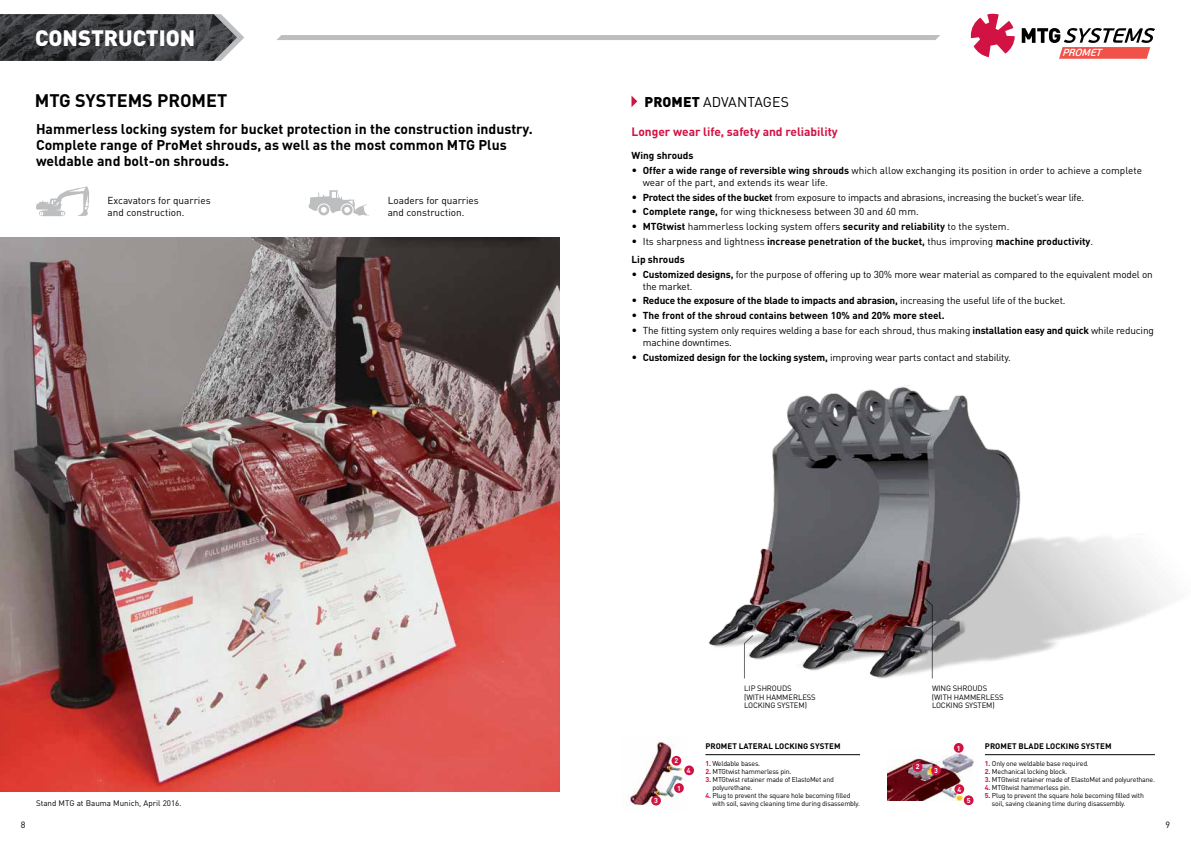
<style>
.page{position:relative;width:1191px;height:842px;background:#fff}
.page>*{position:absolute;margin:0;border:0;box-sizing:border-box;transform-origin:0 0}
.t1{font:900 22px "DIN Pro";color:#fff}
.t2{font:700 18px "DIN Pro";color:#000}
.t3{font:700 14px/16px "DIN Pro";color:#000}
.t4{font:14px "DIN Pro";letter-spacing:.01em;color:#000}
.t5{font:700 12px "DIN Pro";color:#d21242}
.t6{font:italic 600 10.2px "PF Beau Sans Pro";color:#fff;scale:.96 1}
.t7{font:10px/12px "DIN Pro";letter-spacing:-.015em;color:#000}
.t8{font:700 10px/17.7px "DIN Pro";color:#000}
.t9{font:9px "DIN Pro";color:#000}
.t10{font:700 8px "DIN Pro";letter-spacing:.01em;color:#000}
.t11{font:8px "DIN Pro";color:#000}
.t12{font:7.7px/8.5px "DIN Pro";letter-spacing:-.01em;color:#000}
.t13{font:7px/8px "DIN Pro";letter-spacing:-.025em;color:#000}
.t14{font:700 7px "DIN Pro";color:#fff}
.s1{font-weight:900}
.s2{font-size:11px}
.s3{font-weight:700}
.s4{font-weight:400;font-size:11px}
.s5{font-weight:400}
.s6{font-weight:700;color:#d21242}
</style>
<div class="page">
<div style="left:277px;top:35px;width:663px;height:5px;background:#bcbec0"></div>
<svg style="left:237px;top:30px;width:7px;height:15px"></svg>
<img style="left:0;top:14px;width:237px;height:47px">
<svg style="left:631px;top:96px;width:6px;height:11px"></svg>
<img style="left:708px;top:387px;width:335px;height:292px">
<svg style="left:744px;top:635px;width:9px;height:44px"></svg>
<svg style="left:923px;top:597px;width:9px;height:82px"></svg>
<svg style="left:971px;top:14px;width:43px;height:43px"></svg>
<svg style="left:1021px;top:28px;width:134px;height:31px"></svg>
<svg style="left:36px;top:186px;width:53px;height:31px"></svg>
<svg style="left:308px;top:190px;width:61px;height:26px"></svg>
<img style="left:887px;top:750px;width:86px;height:51px">
<svg style="left:957px;top:795px;width:5px;height:5px"></svg>
<div style="left:954px;top:743px;width:9px;height:10px;background:#d21242;border-radius:50%"></div>
<div style="left:912px;top:762px;width:10px;height:10px;background:#d21242;border-radius:50%"></div>
<div style="left:931px;top:765px;width:10px;height:10px;background:#d21242;border-radius:50%"></div>
<div style="left:954px;top:784px;width:10px;height:10px;background:#d21242;border-radius:50%"></div>
<div style="left:963px;top:795px;width:10px;height:10px;background:#d21242;border-radius:50%"></div>
<hr style="left:705px;top:754px;width:155px;height:1px;background:#000">
<img style="left:628px;top:736px;width:57px;height:70px">
<div style="left:674px;top:783px;width:10px;height:10px;background:#d21242;border-radius:50%"></div>
<div style="left:671px;top:756px;width:10px;height:10px;background:#d21242;border-radius:50%"></div>
<div style="left:651px;top:796px;width:10px;height:9px;background:#d21242;border-radius:50%"></div>
<div style="left:684px;top:765px;width:10px;height:10px;background:#d21242;border-radius:50%"></div>
<hr style="left:985px;top:754px;width:170px;height:1px;background:#000">
<img style="left:0;top:238px;width:559px;height:553px">
<h1 class="t1" style="left:35px;top:19px;width:162px">CONSTRUCTION</h1>
<h2 class="t2" style="left:35px;top:85px;width:194px">MTG SYSTEMS PROMET</h2>
<h3 class="t3" style="left:36px;top:120px;width:498px">Hammerless locking system for bucket protection in the construction industry.<br>Complete range of ProMet shrouds, as well as the most common MTG Plus weldable and bolt-on shrouds.</h3>
<p class="t7" style="left:108px;top:194px;width:105px">Excavators for quarries and construction.</p>
<p class="t7" style="left:388px;top:194px;width:93px">Loaders for quarries and construction.</p>
<h3 class="t4" style="left:644px;top:91px;width:146px"><span class="s1">PROMET</span> ADVANTAGES</h3>
<p class="t6" style="left:1062px;top:47px;width:46px">PROMET</p>
<p class="t5" style="left:631px;top:121px;width:208px">Longer wear life, safety and reliability</p>
<p class="t8" style="left:631px;top:145px;width:63px">Wing shrouds</p>
<p class="t7" style="left:643px;top:163px;width:501px;text-indent:-11px"><span class="s2">•</span> <span class="s3">Offer a wide range of reversible wing shrouds</span> which allow exchanging its position in order to achieve a complete wear of the part, and extends its wear life.</p>
<p class="t7" style="left:631px;top:190px;width:454px"><span class="s2">•</span> <span class="s3">Protect the sides of the bucket</span> from exposure to impacts and abrasions, increasing the bucket’s wear life.</p>
<p class="t7" style="left:631px;top:205px;width:289px"><span class="s2">•</span> <span class="s3">Complete range,</span> for wing thicknesess between 30 and 60 mm.</p>
<p class="t7" style="left:631px;top:220px;width:379px"><span class="s2">•</span> <span class="s3">MTGtwist</span> hammerless locking system offers <span class="s3">security and reliability</span> to the system.</p>
<p class="t8" style="left:631px;top:231px;width:463px"><span class="s4">•</span> <span class="s5">Its sharpness and lightness</span> increase penetration of the bucket, <span class="s5">thus improving</span> machine productivity<span class="s5">.<br></span>Lip shrouds</p>
<p class="t7" style="left:643px;top:267px;width:511px;text-indent:-11px"><span class="s2">•</span> <span class="s3">Customized designs,</span> for the purpose of offering up to 30% more wear material as compared to the equivalent model on the market.</p>
<p class="t8" style="left:631px;top:291px;width:435px"><span class="s4">•</span> Reduce the exposure of the blade to impacts and abrasion, <span class="s5">increasing the useful life of the bucket.</span></p>
<p class="t8" style="left:631px;top:306px;width:315px"><span class="s4">•</span> The front of the shroud contains between 10% and 20% more steel.</p>
<p class="t7" style="left:643px;top:323px;width:512px;text-indent:-11px"><span class="s2">•</span> The fitting system only requires welding a base for each shroud, thus making <span class="s3">installation easy and quick</span> while reducing machine downtimes.</p>
<p class="t7" style="left:631px;top:350px;width:381px"><span class="s2">•</span> <span class="s3">Customized design for the locking system,</span> improving wear parts contact and stability.</p>
<p class="t11" style="left:36px;top:797px;width:147px">Stand MTG at Bauma Munich, April 2016.</p>
<p class="t14" style="left:654px;top:795px;width:5px">3</p>
<p class="t12" style="left:744px;top:684px;width:73px">LIP SHROUDS<br>(WITH HAMMERLESS<br>LOCKING SYSTEM)</p>
<p class="t12" style="left:932px;top:684px;width:73px">WING SHROUDS (WITH HAMMERLESS<br>LOCKING SYSTEM)</p>
<p class="t10" style="left:705px;top:739px;width:137px">PROMET LATERAL LOCKING SYSTEM</p>
<p class="t14" style="left:956px;top:742px;width:5px">1</p>
<p class="t10" style="left:985px;top:739px;width:128px">PROMET BLADE LOCKING SYSTEM</p>
<p class="t14" style="left:674px;top:755px;width:5px">2</p>
<p class="t14" style="left:687px;top:765px;width:5px">4</p>
<p class="t14" style="left:677px;top:782px;width:5px">1</p>
<p class="t13" style="left:705px;top:759px;width:56px"><span class="s6">1.</span> Weldable bases.</p>
<p class="t13" style="left:705px;top:767px;width:87px"><span class="s6">2.</span> MTGtwist hammerless pin.</p>
<p class="t13" style="left:712px;top:775px;width:123px;text-indent:-7px"><span class="s6">3.</span> MTGtwist retainer made of ElastoMet and polyurethane.</p>
<p class="t13" style="left:712px;top:791px;width:149px;text-indent:-7px"><span class="s6">4.</span> Plug to prevent the square hole becoming filled with soil, saving cleaning time during disassembly.</p>
<p class="t14" style="left:915px;top:761px;width:5px">2</p>
<p class="t14" style="left:934px;top:765px;width:5px">3</p>
<p class="t14" style="left:957px;top:783px;width:5px">4</p>
<p class="t14" style="left:966px;top:795px;width:5px">5</p>
<p class="t13" style="left:985px;top:759px;width:105px"><span class="s6">1.</span> Only one weldable base required.</p>
<p class="t13" style="left:985px;top:767px;width:84px"><span class="s6">2.</span> Mechanical locking block.</p>
<p class="t13" style="left:985px;top:775px;width:172px"><span class="s6">3.</span> MTGtwist retainer made of ElastoMet and polyurethane.</p>
<p class="t13" style="left:985px;top:783px;width:87px"><span class="s6">4.</span> MTGtwist hammerless pin.</p>
<p class="t13" style="left:992px;top:791px;width:153px;text-indent:-7px"><span class="s6">5.</span> Plug to prevent the square hole becoming filled with soil, saving cleaning time during disassembly.</p>
<p class="t9" style="left:21px;top:817px;width:6px">8</p>
<p class="t9" style="left:1165px;top:817px;width:6px">9</p>
</div>
